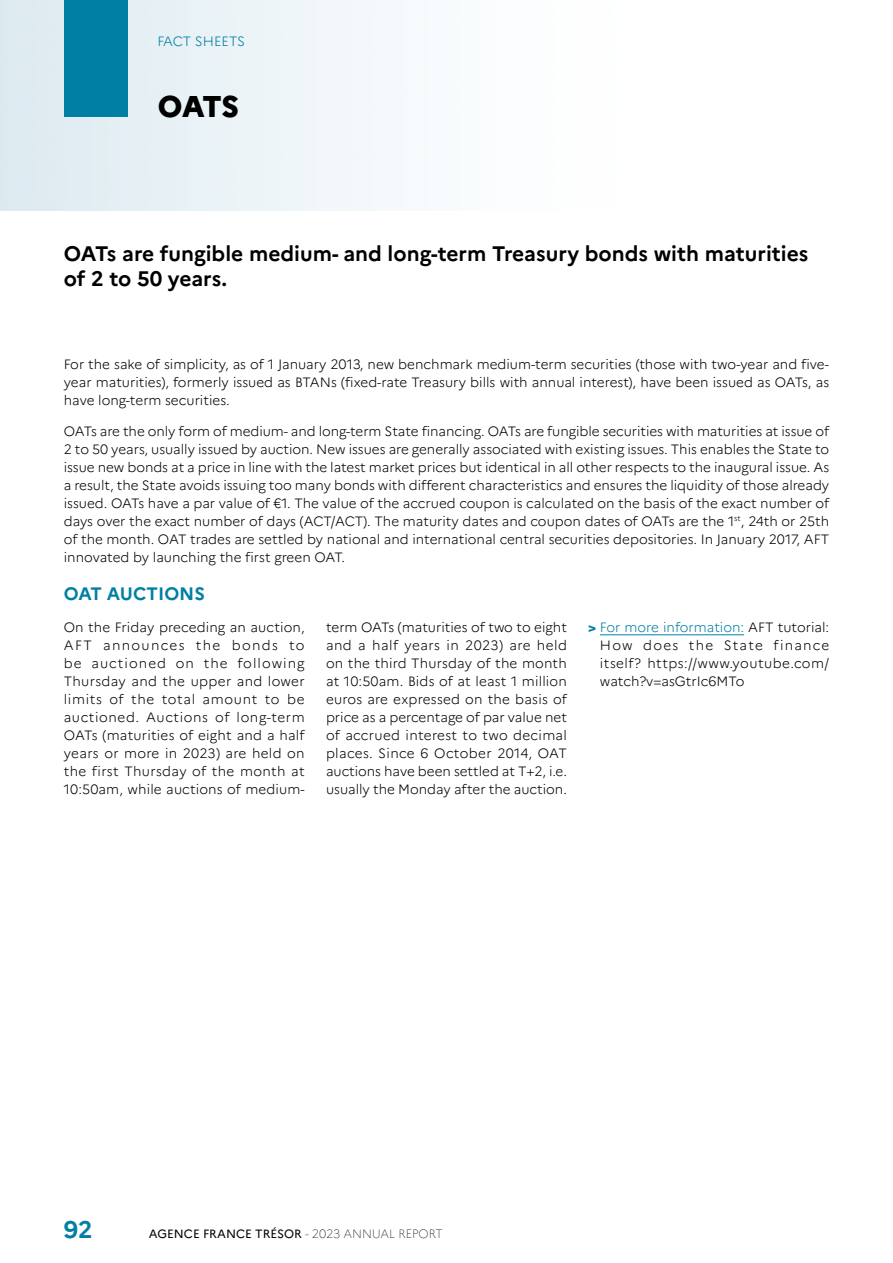
<style>
.page{position:relative;width:893px;height:1263px;background:#fff}
.page>*{position:absolute;margin:0;border:0;box-sizing:border-box;transform-origin:0 0}
.t1{font:800 30px "Marianne";color:#000}
.t2{font:700 24px "Marianne";color:#007fa4}
.t3{font:700 21px/25.5px "Marianne";color:#000}
.t4{font:700 18px "Marianne";color:#007fa4}
.t5{font:300 13.5px/18px "Marianne";color:#000;text-align:justify}
.t6{font:300 13.5px "Marianne";letter-spacing:-.01em;color:#007fa4}
.t7{font:12px "Marianne";color:#000}
.s1{font-weight:800;color:#007fa4}
.s2{color:#007fa4}
.s3{font-weight:100}
</style>
<div class="page">
<img style="left:0;top:0;width:392px;height:210px">
<div style="left:64px;top:0;width:64px;height:116px;background:#007fa4"></div>
<hr style="left:600px;top:634px;width:144px;height:1px;background:#007fa4">
<p class="t6" style="left:157px;top:33px;width:89px">FACT SHEETS</p>
<h1 class="t1" style="left:158px;top:88px;width:83px">OATS</h1>
<h3 class="t3" style="left:64px;top:239px;width:746px">OATs are fungible medium- and long-term Treasury bonds with maturities of 2 to 50 years.</h3>
<p class="t5" style="left:64px;top:355px;width:767px">For the sake of simplicity, as of 1 January 2013, new benchmark medium-term securities (those with two-year and five&shy;year maturities), formerly issued as BTANs (fixed-rate Treasury bills with annual interest), have been issued as OATs, as have long-term securities.</p>
<p class="t5" style="left:64px;top:422px;width:767px">OATs are the only form of medium- and long-term State financing. OATs are fungible securities with maturities at issue of 2 to 50 years, usually issued by auction. New issues are generally associated with existing issues. This enables the State to issue new bonds at a price in line with the latest market prices but identical in all other respects to the inaugural issue. As a result, the State avoids issuing too many bonds with different characteristics and ensures the liquidity of those already issued. OATs have a par value of €1. The value of the accrued coupon is calculated on the basis of the exact number of days over the exact number of days (ACT/ACT). The maturity dates and coupon dates of OATs are the 1<sup>st</sup>, 24th or 25th of the month. OAT trades are settled by national and international central securities depositories. In January 2017, AFT innovated by launching the first green OAT.</p>
<h3 class="t4" style="left:64px;top:580px;width:143px">OAT AUCTIONS</h3>
<p class="t5" style="left:64px;top:618px;width:242px">On the Friday preceding an auction, AFT announces the bonds to be auctioned on the following Thursday and the upper and lower limits of the total amount to be auctioned. Auctions of long-term OATs (maturities of eight and a half years or more in 2023) are held on the first Thursday of the month at 10:50am, while auctions of medium-</p>
<p class="t5" style="left:326px;top:618px;width:242px">term OATs (maturities of two to eight and a half years in 2023) are held on the third Thursday of the month at 10:50am. Bids of at least 1 million euros are expressed on the basis of price as a percentage of par value net of accrued interest to two decimal places. Since 6 October 2014, OAT auctions have been settled at T+2, i.e. usually the Monday after the auction.</p>
<p class="t5" style="left:600px;top:618px;width:231px;text-indent:-12px"><span class="s1">&gt;</span> <span class="s2">For more information:</span> AFT tutorial:<br>How does the State finance itself? https://www.youtube.com/ watch?v=asGtrIc6MTo</p>
<h2 class="t2" style="left:64px;top:1211px;width:30px">92</h2>
<p class="t7" style="left:149px;top:1226px;width:295px">AGENCE FRANCE TRÉSOR <span class="s3">- 2023 ANNUAL REPORT</span></p>
</div>
